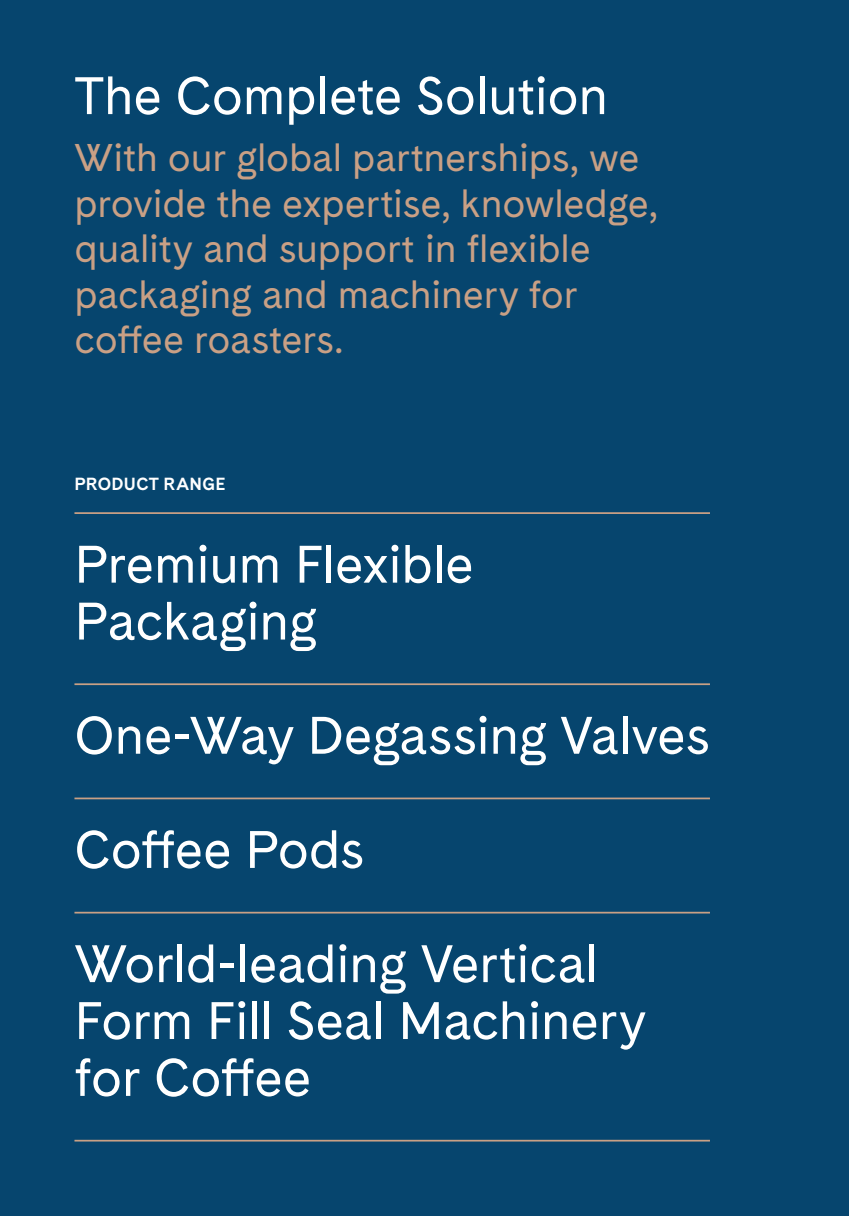
<style>
.page{position:relative;width:849px;height:1216px;background:#fff}
.page>*{position:absolute;margin:0;border:0;box-sizing:border-box;transform-origin:0 0}
.t1{font:52.5px/56.9px "Cadiz";letter-spacing:-.01em;color:#fff}
.t2{font:38.5px/45.5px "Cadiz";letter-spacing:-.005em;color:#c9a085}
.t3{font:700 17.5px "Cadiz";letter-spacing:.015em;color:#fff}
</style>
<div class="page">
<div style="left:0;top:0;width:848px;height:1215px;background:#06456e"></div>
<hr style="left:74px;top:512px;width:635px;height:2px;background:#c9a085">
<hr style="left:74px;top:683px;width:635px;height:2px;background:#c9a085">
<hr style="left:74px;top:797px;width:635px;height:2px;background:#c9a085">
<hr style="left:74px;top:911px;width:635px;height:2px;background:#c9a085">
<hr style="left:74px;top:1139px;width:635px;height:2px;background:#c9a085">
<p class="t1" style="left:74px;top:70px;width:535px">The Complete Solution</p>
<p class="t2" style="left:74px;top:137px;width:584px">With our global partnerships, we provide the expertise, knowledge, quality and support in flexible packaging and machinery for coffee roasters.</p>
<p class="t3" style="left:74px;top:473px;width:153px">PRODUCT RANGE</p>
<p class="t1" style="left:74px;top:539px;width:400px">Premium Flexible<br>Packaging</p>
<p class="t1" style="left:74px;top:681px;width:636px;line-height:114.1px">One-Way Degassing Valves<br>Coffee Pods<br>World-leading Vertical</p>
<p class="t1" style="left:74px;top:995px;width:573px">Form Fill Seal Machinery for Coffee</p>
</div>
